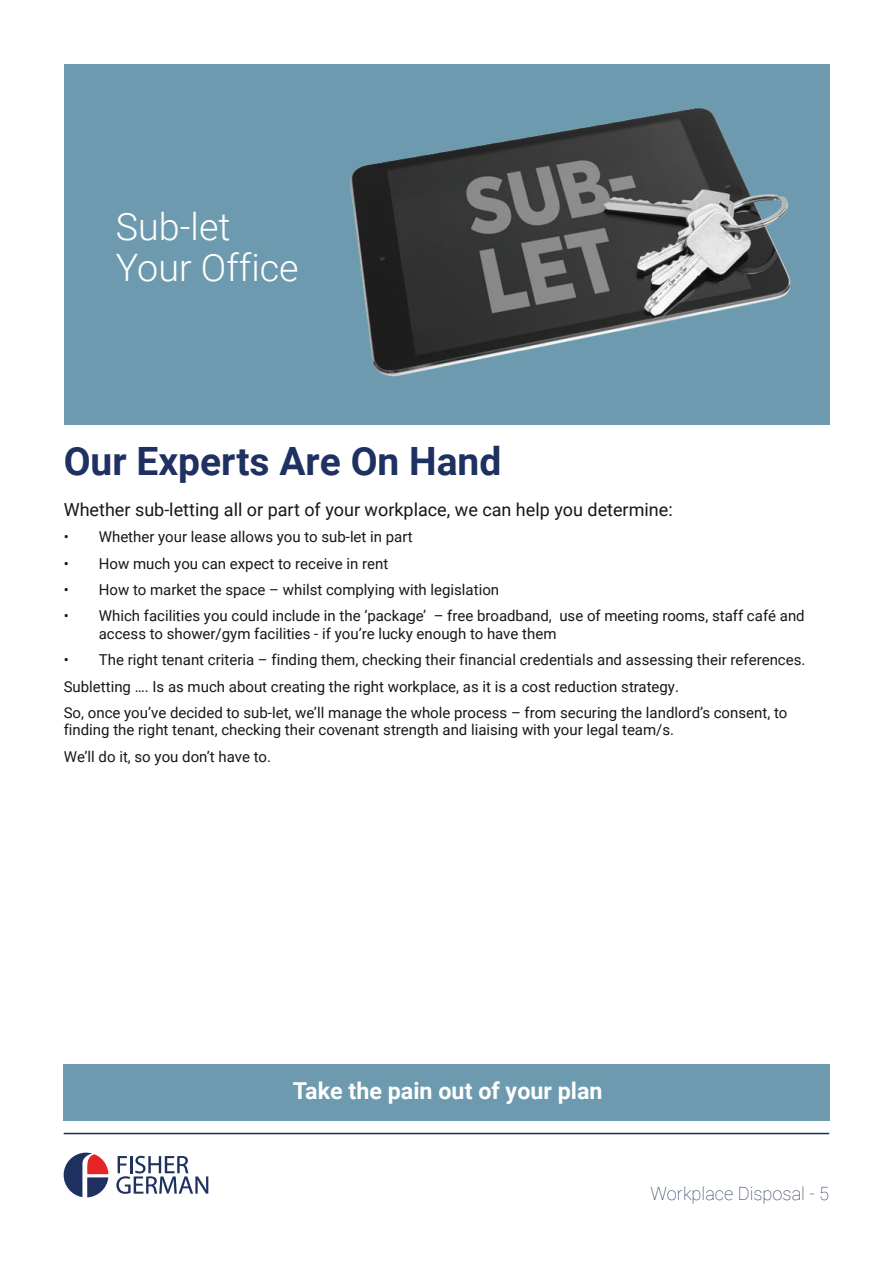
<style>
.page{position:relative;width:893px;height:1263px;background:#fff}
.page>*{position:absolute;margin:0;border:0;box-sizing:border-box;transform-origin:0 0}
.t1{font:700 39px "Roboto";color:#1e3161}
.t2{font:300 37.65px/41.1px "Roboto";color:#fff}
.t3{font:700 23.25px "Roboto";color:#fff}
.t4{font:100 18.3px "Roboto";color:#1d2c55}
.t5{font:18px "Roboto";color:#181717}
.t6{font:15px/26.4px "Roboto";color:#181717}
</style>
<div class="page">
<hr style="left:64px;top:1133px;width:765px;height:1px;background:#1b2d59">
<div style="left:63px;top:1064px;width:767px;height:56px;background:#6d9aae"></div>
<div style="left:64px;top:64px;width:766px;height:360px;background:#6d9aae"></div>
<img style="left:350px;top:108px;width:441px;height:269px">
<svg style="left:116px;top:1156px;width:92px;height:38px"></svg>
<svg style="left:64px;top:1152px;width:44px;height:45px"></svg>
<h2 class="t2" style="left:116px;top:204px;width:184px">Sub-let<br>Your Office</h2>
<h1 class="t1" style="left:64px;top:434px;width:439px">Our Experts Are On Hand</h1>
<p class="t5" style="left:64px;top:497px;width:610px">Whether sub-letting all or part of your workplace, we can help you determine:</p>
<p class="t6" style="left:64px;top:523px;width:351px">• Whether your lease allows you to sub-let in part</p>
<p class="t6" style="left:64px;top:549px;width:326px">• How much you can expect to receive in rent</p>
<p class="t6" style="left:64px;top:576px;width:437px">• How to market the space – whilst complying with legislation</p>
<p class="t6" style="left:99px;top:607px;width:707px;line-height:17.4px;text-indent:-35px">• Which facilities you could include in the ‘package’ – free broadband, use of meeting rooms, staff café and access to shower/gym facilities - if you’re lucky enough to have them</p>
<p class="t6" style="left:64px;top:646px;width:743px">• The right tenant criteria – finding them, checking their financial credentials and assessing their references.<br>Subletting …. Is as much about creating the right workplace, as it is a cost reduction strategy.<br>So, once you’ve decided to sub-let, we’ll manage the whole process – from securing the landlord’s consent, to</p>
<p class="t6" style="left:64px;top:716px;width:612px">finding the right tenant, checking their covenant strength and liaising with your legal team/s.<br>We’ll do it, so you don’t have to.</p>
<h3 class="t3" style="left:293px;top:1075px;width:311px">Take the pain out of your plan</h3>
<p class="t4" style="left:651px;top:1180px;width:180px">Workplace Disposal - 5</p>
</div>
